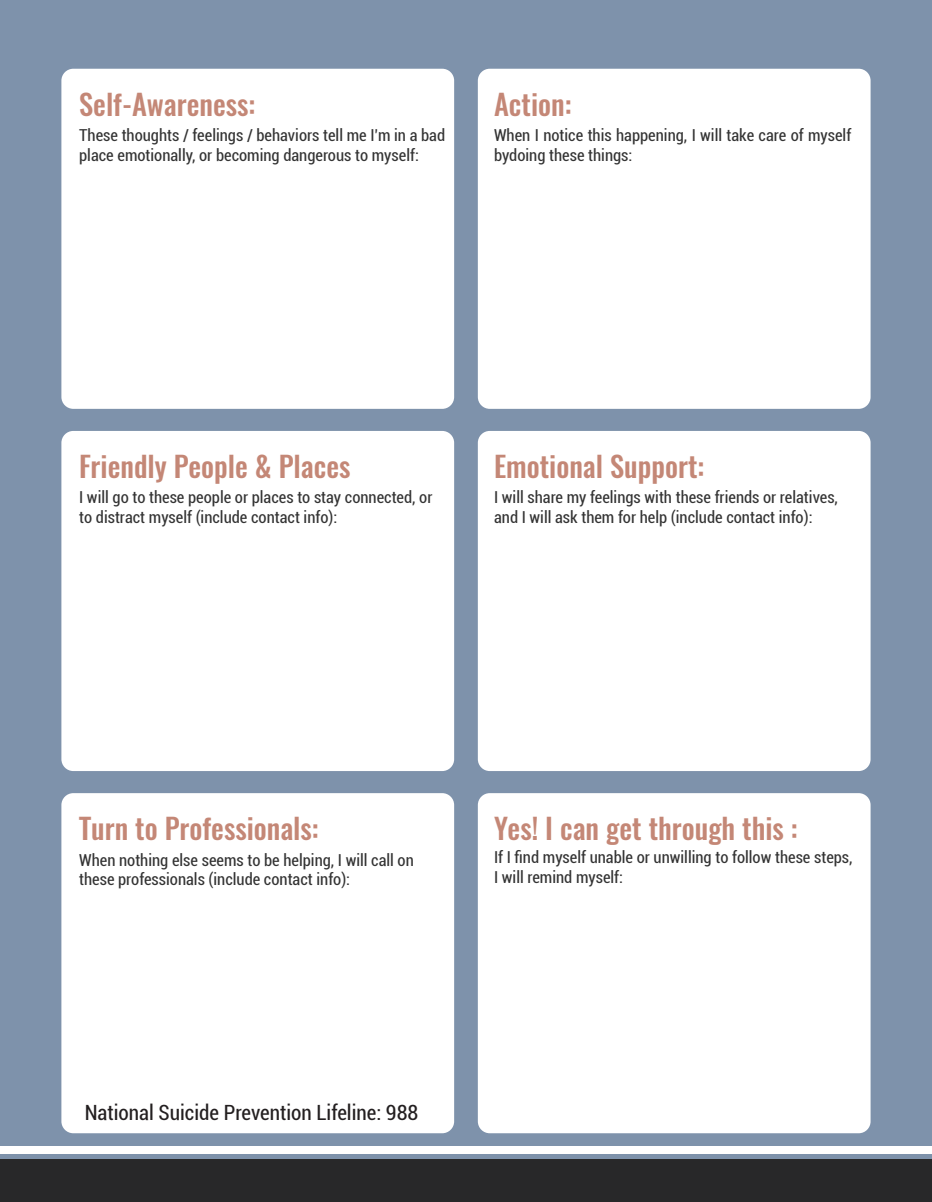
<style>
.page{position:relative;width:932px;height:1202px;background:#7e92ab}
.page>*{position:absolute;margin:0;border:0;box-sizing:border-box;transform-origin:0 0}
.t1{font:500 28.65px "Oswald";color:#c48776}
.t2{font:condensed 21px "Roboto";color:#231f20}
.t3{font:condensed 16.5px/19.8px "Roboto";color:#333}
</style>
<div class="page">
<div style="left:0;top:1159px;width:932px;height:43px;background:#282829"></div>
<div style="left:0;top:1146px;width:932px;height:8px;background:#fff"></div>
<div style="left:61px;top:69px;width:393px;height:340px;background:#fff;border-radius:12px"></div>
<div style="left:478px;top:69px;width:392px;height:340px;background:#fff;border-radius:12px"></div>
<div style="left:61px;top:431px;width:393px;height:340px;background:#fff;border-radius:12px"></div>
<div style="left:478px;top:431px;width:392px;height:340px;background:#fff;border-radius:12px"></div>
<div style="left:61px;top:793px;width:393px;height:340px;background:#fff;border-radius:12px"></div>
<div style="left:478px;top:793px;width:392px;height:340px;background:#fff;border-radius:12px"></div>
<h1 class="t1" style="left:79px;top:84px;width:177px">Self-Awareness:</h1>
<p class="t3" style="left:79px;top:125px;width:367px">These thoughts / feelings / behaviors tell me I’m in a bad place emotionally, or becoming dangerous to myself:</p>
<h1 class="t1" style="left:494px;top:84px;width:79px">Action:</h1>
<p class="t3" style="left:494px;top:125px;width:358px">When I notice this happening, I will take care of myself bydoing these things:</p>
<h1 class="t1" style="left:79px;top:446px;width:273px">Friendly People &amp; Places</h1>
<p class="t3" style="left:79px;top:487px;width:355px">I will go to these people or places to stay connected, or to distract myself (include contact info):</p>
<h1 class="t1" style="left:494px;top:446px;width:211px">Emotional Support:</h1>
<p class="t3" style="left:494px;top:487px;width:345px">I will share my feelings with these friends or relatives, and I will ask them for help (include contact info):</p>
<h1 class="t1" style="left:79px;top:808px;width:241px">Turn to Professionals:</h1>
<p class="t3" style="left:79px;top:849px;width:336px">When nothing else seems to be helping, I will call on these professionals (include contact info):</p>
<h1 class="t1" style="left:494px;top:808px;width:305px">Yes! I can get through this :</h1>
<p class="t3" style="left:494px;top:847px;width:360px">If I find myself unable or unwilling to follow these steps,<br>I will remind myself:</p>
<p class="t2" style="left:85px;top:1097px;width:335px">National Suicide Prevention Lifeline: 988</p>
</div>
